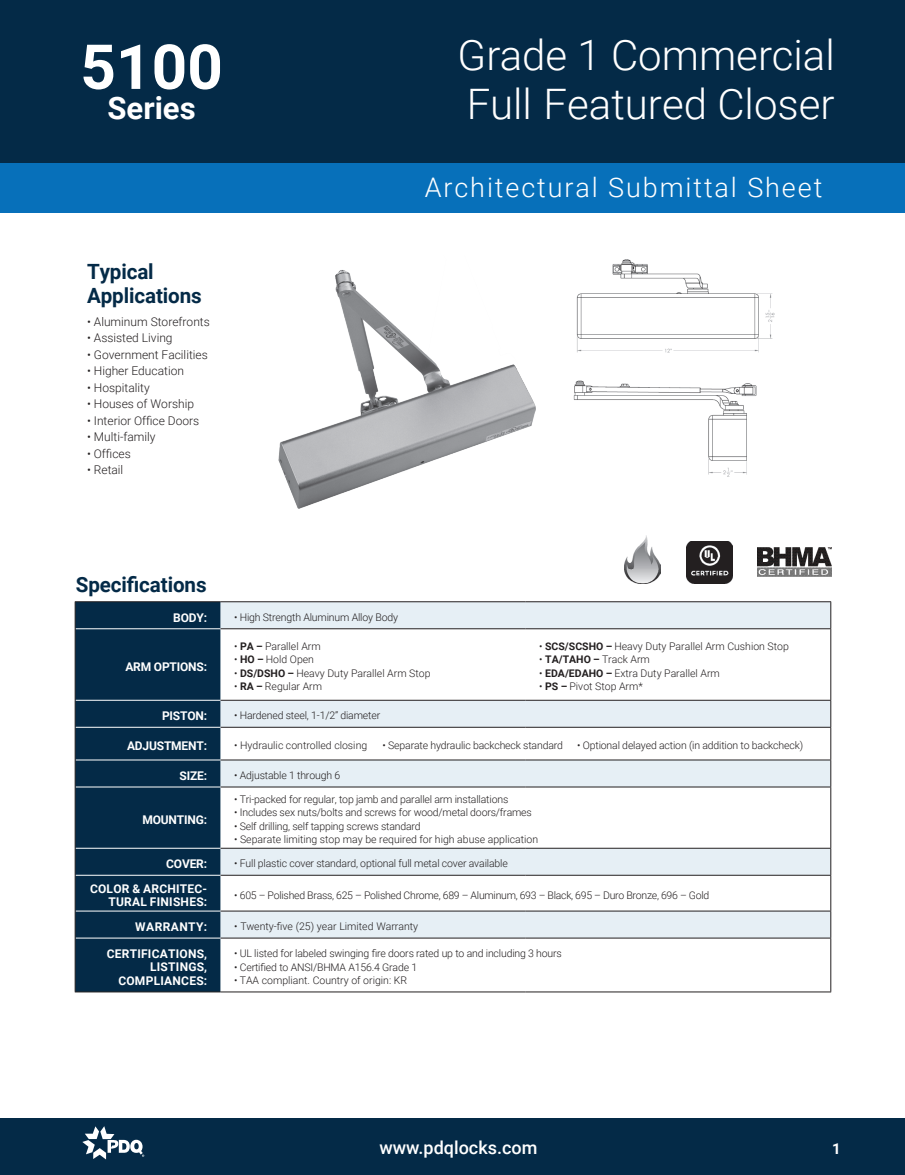
<style>
.page{position:relative;width:905px;height:1175px;background:#fff}
.page>*{position:absolute;margin:0;border:0;box-sizing:border-box;transform-origin:0 0}
.t1{font:700 62.1px "Roboto";color:#fff}
.t2{font:300 42px/49.2px "Roboto";color:#fff}
.t3{font:700 31.05px "Roboto";color:#fff}
.t4{font:300 27px "Roboto";letter-spacing:.07em;color:#fff}
.t5{font:700 21px/24px "Roboto";letter-spacing:-.005em;color:#042a47}
.t6{font:500 18px "Roboto";color:#fff}
.t7{font:700 15px "Roboto";color:#fff}
.t8{font:300 12px "Roboto";color:#231f20}
.t9{font:700 12px/13.5px "Roboto";letter-spacing:.02em;color:#fff;text-align:right}
.t10{font:700 12px "Roboto";letter-spacing:-.015em;color:#fff}
.t11{font:300 10.5px "Roboto";letter-spacing:-.015em;color:#231f20}
.s1{font-weight:700}
</style>
<div class="page">
<div style="left:0;top:162px;width:904px;height:51px;background:#0770ba"></div>
<div style="left:0;top:0;width:904px;height:162px;background:#042a47"></div>
<div style="left:0;top:1118px;width:904px;height:56px;background:#042a47"></div>
<svg style="left:82px;top:1126px;width:62px;height:33px"></svg>
<img style="left:576px;top:259px;width:199px;height:94px">
<img style="left:573px;top:380px;width:184px;height:97px">
<img style="left:278px;top:270px;width:258px;height:238px">
<div style="left:76px;top:602px;width:145px;height:389px;background:#042a47"></div>
<div style="left:221px;top:602px;width:609px;height:26px;background:#e6eff5"></div>
<svg style="left:221px;top:629px;width:609px;height:310px"></svg>
<svg style="left:830px;top:602px;width:1px;height:26px"></svg>
<svg style="left:830px;top:701px;width:1px;height:26px"></svg>
<hr style="left:830px;top:727px;width:1px;height:32px;background:#231f20">
<svg style="left:830px;top:760px;width:1px;height:26px"></svg>
<hr style="left:830px;top:787px;width:1px;height:61px;background:#231f20">
<svg style="left:830px;top:849px;width:1px;height:26px"></svg>
<hr style="left:830px;top:875px;width:1px;height:35px;background:#231f20">
<svg style="left:830px;top:911px;width:1px;height:26px"></svg>
<hr style="left:830px;top:938px;width:1px;height:53px;background:#231f20">
<hr style="left:75px;top:628px;width:146px;height:1px;background:#fff">
<hr style="left:75px;top:700px;width:146px;height:1px;background:#fff">
<hr style="left:75px;top:727px;width:146px;height:1px;background:#fff">
<hr style="left:75px;top:759px;width:146px;height:1px;background:#fff">
<hr style="left:75px;top:786px;width:146px;height:1px;background:#fff">
<hr style="left:75px;top:848px;width:146px;height:1px;background:#fff">
<hr style="left:75px;top:875px;width:146px;height:1px;background:#fff">
<hr style="left:75px;top:910px;width:146px;height:1px;background:#fff">
<hr style="left:75px;top:937px;width:146px;height:1px;background:#fff">
<hr style="left:221px;top:628px;width:304px;height:1px;background:#231f20">
<hr style="left:525px;top:628px;width:306px;height:1px;background:#231f20">
<hr style="left:221px;top:700px;width:304px;height:1px;background:#231f20">
<hr style="left:525px;top:700px;width:306px;height:1px;background:#231f20">
<hr style="left:221px;top:727px;width:304px;height:1px;background:#231f20">
<hr style="left:525px;top:727px;width:306px;height:1px;background:#231f20">
<hr style="left:221px;top:759px;width:304px;height:1px;background:#231f20">
<hr style="left:525px;top:759px;width:306px;height:1px;background:#231f20">
<hr style="left:221px;top:786px;width:304px;height:1px;background:#231f20">
<hr style="left:525px;top:786px;width:306px;height:1px;background:#231f20">
<hr style="left:221px;top:848px;width:304px;height:1px;background:#231f20">
<hr style="left:525px;top:848px;width:306px;height:1px;background:#231f20">
<hr style="left:221px;top:875px;width:304px;height:1px;background:#231f20">
<hr style="left:525px;top:875px;width:306px;height:1px;background:#231f20">
<hr style="left:221px;top:910px;width:304px;height:1px;background:#231f20">
<hr style="left:525px;top:910px;width:306px;height:1px;background:#231f20">
<hr style="left:221px;top:937px;width:304px;height:1px;background:#231f20">
<hr style="left:525px;top:937px;width:306px;height:1px;background:#231f20">
<hr style="left:75px;top:601px;width:146px;height:1px;background:#231f20">
<svg style="left:75px;top:602px;width:1px;height:27px"></svg>
<hr style="left:221px;top:601px;width:304px;height:1px;background:#231f20">
<hr style="left:525px;top:601px;width:306px;height:1px;background:#231f20">
<hr style="left:75px;top:629px;width:1px;height:71px;background:#231f20">
<hr style="left:830px;top:629px;width:1px;height:71px;background:#231f20">
<svg style="left:75px;top:700px;width:1px;height:27px"></svg>
<hr style="left:75px;top:727px;width:1px;height:33px;background:#231f20">
<svg style="left:75px;top:760px;width:1px;height:27px"></svg>
<hr style="left:75px;top:787px;width:1px;height:61px;background:#231f20">
<svg style="left:75px;top:848px;width:1px;height:27px"></svg>
<hr style="left:75px;top:875px;width:1px;height:36px;background:#231f20">
<svg style="left:75px;top:911px;width:1px;height:27px"></svg>
<hr style="left:75px;top:938px;width:1px;height:53px;background:#231f20">
<hr style="left:75px;top:991px;width:146px;height:1px;background:#231f20">
<hr style="left:221px;top:991px;width:304px;height:1px;background:#231f20">
<hr style="left:525px;top:991px;width:306px;height:1px;background:#231f20">
<img style="left:757px;top:547px;width:74px;height:30px">
<img style="left:687px;top:542px;width:45px;height:41px">
<img style="left:624px;top:535px;width:36px;height:48px">
<p class="t1" style="left:80px;top:23px;width:144px">5100</p>
<p class="t3" style="left:107px;top:86px;width:90px">Series</p>
<p class="t5" style="left:87px;top:258px;width:116px">Typical<br>Applications</p>
<p class="t8" style="left:87px;top:313px;width:124px">• Aluminum Storefronts</p>
<p class="t8" style="left:87px;top:329px;width:87px">• Assisted Living</p>
<p class="t8" style="left:87px;top:346px;width:122px">• Government Facilities</p>
<p class="t8" style="left:87px;top:362px;width:98px">• Higher Education</p>
<p class="t8" style="left:87px;top:379px;width:64px">• Hospitality</p>
<p class="t8" style="left:87px;top:395px;width:108px">• Houses of Worship</p>
<p class="t8" style="left:87px;top:412px;width:114px">• Interior Office Doors</p>
<p class="t8" style="left:87px;top:428px;width:70px">• Multi-family</p>
<p class="t8" style="left:87px;top:445px;width:45px">• Offices</p>
<p class="t8" style="left:87px;top:461px;width:38px">• Retail</p>
<p class="t5" style="left:76px;top:572px;width:132px">Specifications</p>
<p class="t2" style="left:457px;top:29px;width:378px">Grade 1 Commercial<br>Full Featured Closer</p>
<p class="t4" style="left:425px;top:169px;width:399px">Architectural Submittal Sheet</p>
<p class="t9" style="left:173px;top:610px;width:35px">BODY:</p>
<p class="t11" style="left:234px;top:609px;width:165px">• High Strength Aluminum Alloy Body</p>
<p class="t10" style="left:125px;top:658px;width:83px">ARM OPTIONS:</p>
<p class="t11" style="left:234px;top:638px;width:88px">• <span class="s1">PA –</span> Parallel Arm</p>
<p class="t11" style="left:234px;top:652px;width:81px">• <span class="s1">HO –</span> Hold Open</p>
<p class="t11" style="left:234px;top:665px;width:198px">• <span class="s1">DS/DSHO –</span> Heavy Duty Parallel Arm Stop</p>
<p class="t11" style="left:234px;top:679px;width:89px">• <span class="s1">RA –</span> Regular Arm</p>
<p class="t11" style="left:539px;top:638px;width:251px">• <span class="s1">SCS/SCSHO –</span> Heavy Duty Parallel Arm Cushion Stop</p>
<p class="t11" style="left:539px;top:652px;width:112px">• <span class="s1">TA/TAHO –</span> Track Arm</p>
<p class="t11" style="left:539px;top:665px;width:182px">• <span class="s1">EDA/EDAHO –</span> Extra Duty Parallel Arm</p>
<p class="t11" style="left:539px;top:679px;width:105px">• <span class="s1">PS –</span> Pivot Stop Arm*</p>
<p class="t9" style="left:162px;top:708px;width:47px">PISTON:</p>
<p class="t11" style="left:234px;top:708px;width:147px">• Hardened steel, 1-1/2” diameter</p>
<p class="t10" style="left:127px;top:737px;width:82px">ADJUSTMENT:</p>
<p class="t11" style="left:234px;top:738px;width:135px">• Hydraulic controlled closing</p>
<p class="t11" style="left:382px;top:738px;width:182px">• Separate hydraulic backcheck standard</p>
<p class="t11" style="left:577px;top:738px;width:227px">• Optional delayed action (in addition to backcheck)</p>
<p class="t9" style="left:179px;top:768px;width:29px">SIZE:</p>
<p class="t11" style="left:234px;top:768px;width:107px">• Adjustable 1 through 6</p>
<p class="t10" style="left:142px;top:811px;width:66px">MOUNTING:</p>
<p class="t11" style="left:234px;top:791px;width:276px">• Tri-packed for regular, top jamb and parallel arm installations</p>
<p class="t11" style="left:234px;top:805px;width:299px">• Includes sex nuts/bolts and screws for wood/metal doors/frames</p>
<p class="t11" style="left:234px;top:818px;width:188px">• Self drilling, self tapping screws standard</p>
<p class="t11" style="left:234px;top:832px;width:305px">• Separate limiting stop may be required for high abuse application</p>
<p class="t9" style="left:166px;top:856px;width:42px">COVER:</p>
<p class="t11" style="left:234px;top:856px;width:275px">• Full plastic cover standard, optional full metal cover available</p>
<p class="t9" style="left:90px;top:881px;width:119px">COLOR &amp; ARCHITEC-<br>TURAL FINISHES:</p>
<p class="t11" style="left:234px;top:887px;width:476px">• 605 – Polished Brass, 625 – Polished Chrome, 689 – Aluminum, 693 – Black, 695 – Duro Bronze, 696 – Gold</p>
<p class="t9" style="left:135px;top:919px;width:73px">WARRANTY:</p>
<p class="t11" style="left:234px;top:919px;width:185px">• Twenty-five (25) year Limited Warranty</p>
<p class="t9" style="left:107px;top:946px;width:102px">CERTIFICATIONS,<br>LISTINGS,<br>COMPLIANCES:</p>
<p class="t11" style="left:234px;top:946px;width:329px">• UL listed for labeled swinging fire doors rated up to and including 3 hours</p>
<p class="t11" style="left:234px;top:959px;width:184px">• Certified to ANSI/BHMA A156.4 Grade 1</p>
<p class="t11" style="left:234px;top:973px;width:174px">• TAA compliant. Country of origin: KR</p>
<p class="t6" style="left:379px;top:1135px;width:159px">www.pdqlocks.com</p>
<p class="t7" style="left:832px;top:1138px;width:10px">1</p>
</div>
